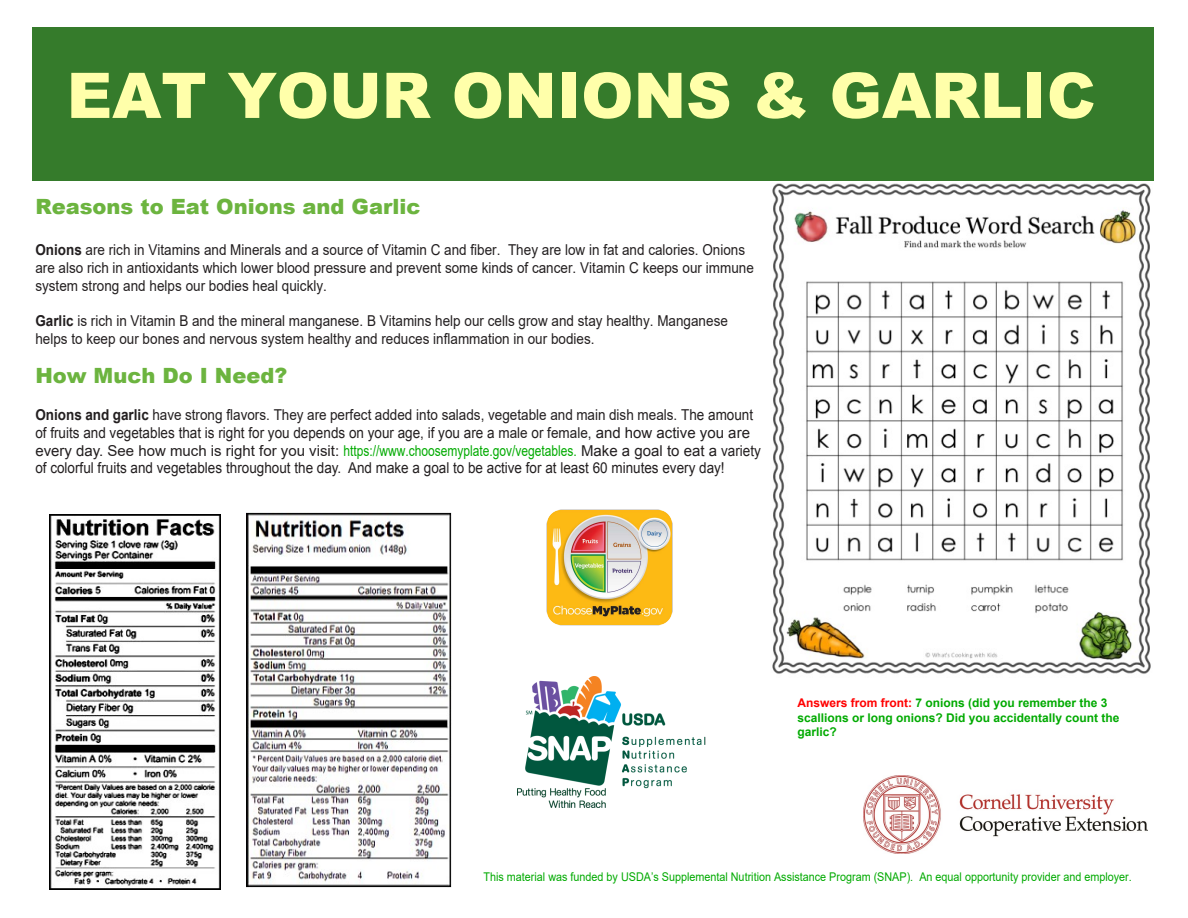
<style>
.page{position:relative;width:1188px;height:918px;background:#fff}
.page>*{position:absolute;margin:0;border:0;box-sizing:border-box;transform-origin:0 0}
.t1{font:900 63px "Arial";color:#ffa}
.copy_1{font:900 21px "Arial";color:#6cb43f}
.copy_1-2{font:15px/18px "Arial";color:#231f20;scale:.9 1}
.t2{font:12px "Arial";color:#0a0;scale:.9 1}
.t3{font:700 12px/14.4px "Arial";color:#0a0}
.s1{font-weight:700}
.s2{font-style:inherit}
.s3{color:#0a0}
.s4{color:#f00}
</style>
<div class="page">
<div style="left:32px;top:27px;width:1122px;height:154px;background:#357b2b"></div>
<img style="left:863px;top:776px;width:284px;height:77px">
<img style="left:772px;top:184px;width:379px;height:490px">
<img style="left:518px;top:677px;width:188px;height:131px">
<img style="left:547px;top:510px;width:126px;height:115px">
<img style="left:50px;top:514px;width:170px;height:375px">
<img style="left:246px;top:513px;width:206px;height:374px">
<h1 class="t1" style="left:67px;top:50px;width:1030px">EAT YOUR ONIONS &amp; GARLIC</h1>
<p class="copy_1" style="left:35px;top:191px;width:387px">Reasons to Eat Onions and Garlic</p>
<p class="copy_1-2" style="left:35px;top:241px;width:800px"><span class="s1">Onions</span> are rich in Vitamins and Minerals <span class="s2">and</span> a source of Vitamin C and fiber. They are low in fat and calories. Onions are also rich in antioxidants which lower blood pressure and prevent some kinds of cancer. Vitamin C keeps our immune system strong and helps our bodies heal quickly.</p>
<p class="copy_1-2" style="left:35px;top:312px;width:771px"><span class="s1">Garlic</span> is rich in Vitamin B and the mineral manganese. B Vitamins help our cells grow and stay healthy. Manganese helps to keep our bones and nervous system healthy and reduces inflammation in our bodies.</p>
<p class="copy_1" style="left:35px;top:361px;width:253px">How Much Do I Need?</p>
<p class="copy_1-2" style="left:35px;top:406px;width:808px"><span class="s1">Onions and garlic</span> have strong flavors. They are perfect added into salads, vegetable and main dish meals. The amount of fruits and vegetables that is right for you depends on your age, if you are a male or female, and how active you are every day. See how much is right for you visit: <span class="s3">https://www.choosemyplate.gov/vegetables.</span> Make a goal to eat a variety of colorful fruits and vegetables throughout the day. And make a goal to be active for at least 60 minutes every day!</p>
<p class="t3" style="left:798px;top:696px;width:324px"><span class="s4">Answers from front:</span> <span class="s2">7</span> onions (did you remember the <span class="s2">3 </span>scallions or long onions? <span class="s2">Did you accidentally count the garlic?</span></p>
<p class="t2" style="left:484px;top:868px;width:722px">This material was funded by USDA’s Supplemental Nutrition Assistance Program (SNAP). An equal opportunity provider and employer.</p>
</div>
